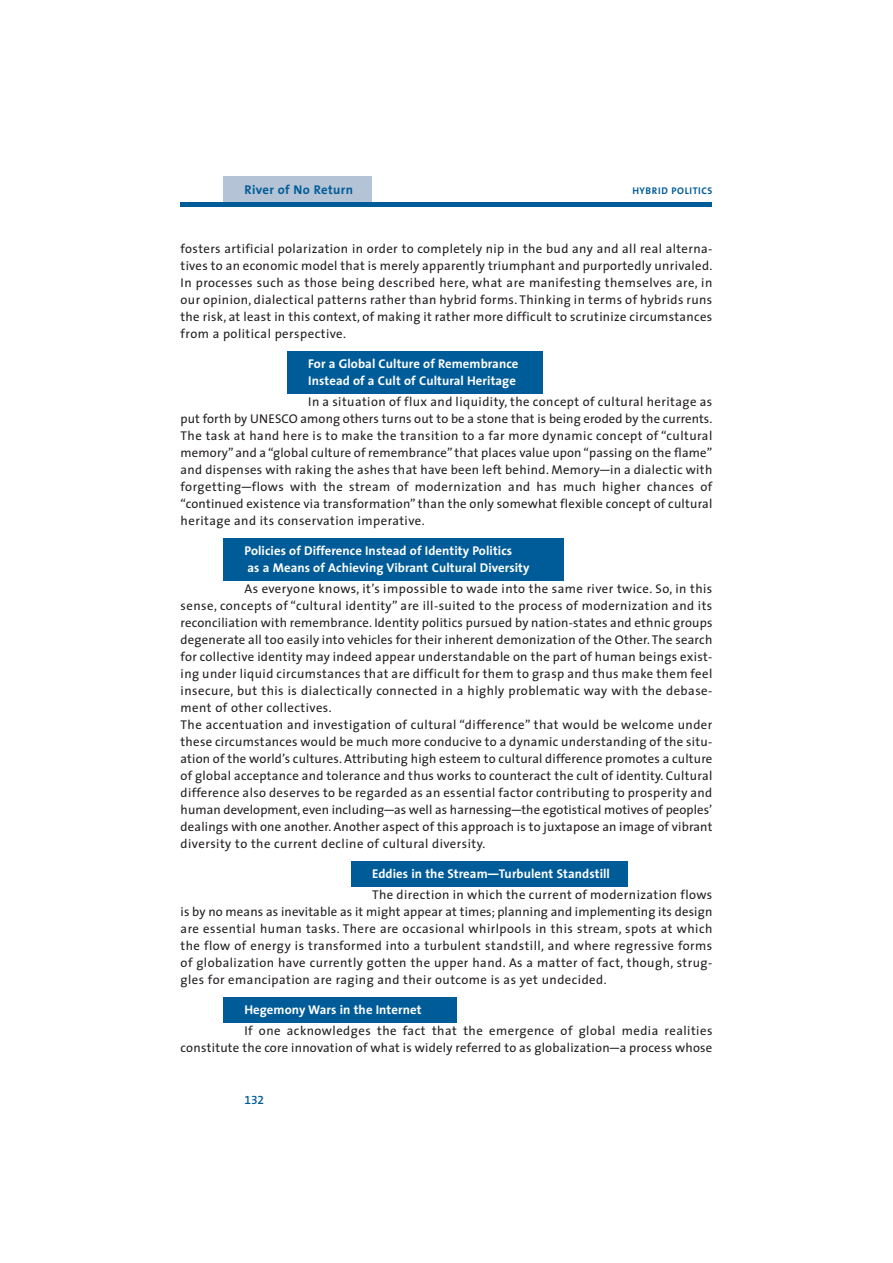
<style>
.page{position:relative;width:893px;height:1263px;background:#fff}
.page>*{position:absolute;margin:0;border:0;box-sizing:border-box;transform-origin:0 0}
.t1{font:12.75px/17px "The Sans";letter-spacing:.025em;color:#231f20;text-align:justify}
.t2{font:700 12.75px/17px "The Sans";letter-spacing:.005em;color:#fff}
.t3{font:700 12.75px "The Sans";letter-spacing:.03em;color:#005c98}
.t4{font:12px "The Sans Semi Bold Expert";color:#005c98}
.t5{font:700 9.75px "The Sans";letter-spacing:.06em;color:#005c98}
.s1{font-family:"The Sans Expert"}
</style>
<div class="page">
<div style="left:287px;top:351px;width:255px;height:42px;background:#005c98"></div>
<div style="left:223px;top:538px;width:340px;height:42px;background:#005c98"></div>
<div style="left:223px;top:997px;width:234px;height:26px;background:#005c98"></div>
<div style="left:351px;top:861px;width:276px;height:26px;background:#005c98"></div>
<hr style="left:181px;top:202px;width:531px;height:4px;background:#005c98">
<div style="left:223px;top:177px;width:149px;height:25px;background:#b4c3d5"></div>
<p class="t3" style="left:244px;top:183px;width:110px">River of No Return</p>
<p class="t5" style="left:632px;top:185px;width:82px">HYBRID POLITICS</p>
<p class="t1" style="left:181px;top:242px;width:533px">fosters artificial polarization in order to completely nip in the bud any and all real alterna&shy;tives to an economic model that is merely apparently triumphant and purportedly unrivaled.<br>In processes such as those being described here, what are manifesting themselves are, in our opinion, dialectical patterns rather than hybrid forms. Thinking in terms of hybrids runs the risk, at least in this context, of making it rather more difficult to scrutinize circumstances from a political perspective.</p>
<p class="t2" style="left:308px;top:355px;width:212px">For a Global Culture of Remembrance<br>Instead of a Cult of Cultural Heritage</p>
<p class="t1" style="left:181px;top:395px;width:533px;text-indent:128px">In a situation of flux and liquidity, the concept of cultural heritage as put forth by UNESCO among others turns out to be a stone that is being eroded by the currents.<br>The task at hand here is to make the transition to a far more dynamic concept of “cultural memory” and a “global culture of remembrance” that places value upon “passing on the flame” and dispenses with raking the ashes that have been left behind. Memory<span class="s1">—</span>in a dialectic with forgetting<span class="s1">—</span>flows with the stream of modernization and has much higher chances of “continued existence via transformation” than the only somewhat flexible concept of cultural heritage and its conservation imperative.</p>
<p class="t2" style="left:244px;top:543px;width:287px">Policies of Difference Instead of Identity Politics<br>as a Means of Achieving Vibrant Cultural Diversity</p>
<p class="t1" style="left:181px;top:582px;width:533px;text-align:left;text-indent:64px">As everyone knows, it’s impossible to wade into the same river twice. So, in this sense, concepts of “cultural identity” are ill-suited to the process of modernization and its reconciliation with remembrance. Identity politics pursued by nation-states and ethnic groups degenerate all too easily into vehicles for their inherent demonization of the Other. The search for collective identity may indeed appear understandable on the part of human beings exist&shy;ing under liquid circumstances that are difficult for them to grasp and thus make them feel insecure, but this is dialectically connected in a highly problematic way with the debase&shy;ment of other collectives.<br>The accentuation and investigation of cultural “difference” that would be welcome under these circumstances would be much more conducive to a dynamic understanding of the situ&shy;ation of the world’s cultures. Attributing high esteem to cultural difference promotes a culture of global acceptance and tolerance and thus works to counteract the cult of identity. Cultural difference also deserves to be regarded as an essential factor contributing to prosperity and human development, even including<span class="s1">—</span>as well as harnessing<span class="s1">—</span>the egotistical motives of peoples’ dealings with one another. Another aspect of this approach is to juxtapose an image of vibrant diversity to the current decline of cultural diversity.</p>
<p class="t2" style="left:372px;top:866px;width:239px">Eddies in the Stream—Turbulent Standstill</p>
<p class="t1" style="left:181px;top:888px;width:533px;text-indent:191px">The direction in which the current of modernization flows is by no means as inevitable as it might appear at times; planning and implementing its design are essential human tasks. There are occasional whirlpools in this stream, spots at which the flow of energy is transformed into a turbulent standstill, and where regressive forms of globalization have currently gotten the upper hand. As a matter of fact, though, strug&shy;gles for emancipation are raging and their outcome is as yet undecided.</p>
<p class="t2" style="left:244px;top:1002px;width:179px">Hegemony Wars in the Internet</p>
<p class="t1" style="left:181px;top:1024px;width:533px;text-align:right">If one acknowledges the fact that the emergence of global media realities<br>constitute the core innovation of what is widely referred to as globalization<span class="s1">—</span>a process whose</p>
<p class="t4" style="left:244px;top:1092px;width:21px">132</p>
</div>
